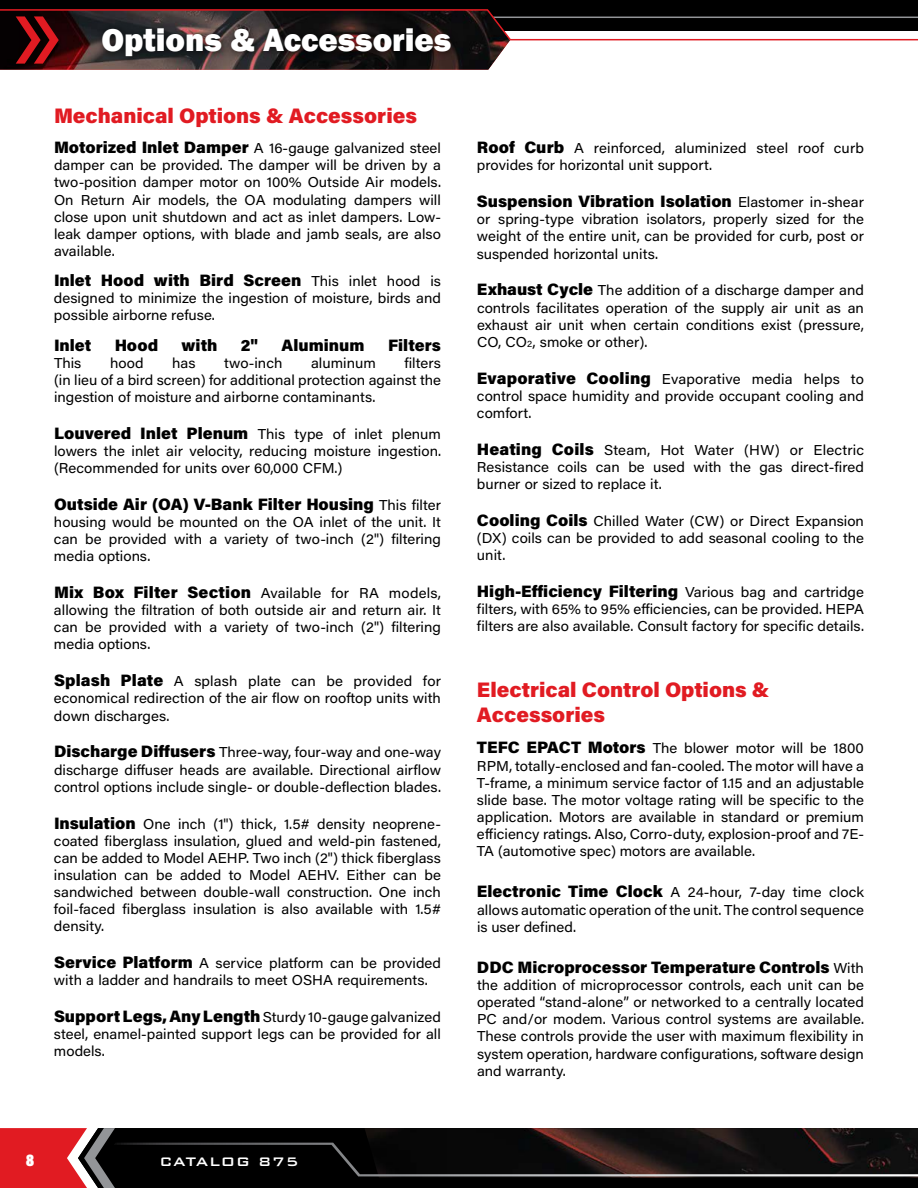
<style>
.page{position:relative;width:918px;height:1188px;background:#fff}
.page>*{position:absolute;margin:0;border:0;box-sizing:border-box;transform-origin:0 0}
.t1{font:800 33px "Franklin Gothic";color:#fff}
.t2{font:21px/25.2px "Acumin Variable Concept";color:#e11b22}
.t3{font:17.25px "Acumin Variable Concept";color:#fff}
.t4{font:16.5px "Acumin Variable Concept";color:#000}
.t5{font:500 16.5px "Bank Gothic BT";letter-spacing:.04em;color:#fff}
.t6{font:14.25px/17.1px "Acumin Variable Concept";color:#000;text-align:justify}
.s1{font-size:16.5px}
.s2{font-size:14.25px}
.s3{font-size:9.3px}
</style>
<div class="page">
<div style="left:0;top:0;width:918px;height:31px;background:#000"></div>
<svg style="left:0;top:9px;width:918px;height:61px"></svg>
<svg style="left:0;top:1128px;width:918px;height:60px"></svg>
<div style="left:96px;top:22px;width:364px;height:44px;background:#000;opacity:.75"></div>
<h1 class="t1" style="left:101px;top:19px;width:352px">Options &amp; Accessories</h1>
<h2 class="t2" style="left:54px;top:103px;width:365px">Mechanical Options &amp; Accessories</h2>
<p class="t6" style="left:54px;top:139px;width:389px"><span class="s1">Motorized Inlet Damper</span> A 16-gauge galvanized steel damper can be provided. The damper will be driven by a two-position damper motor on 100% Outside Air models.<br>On Return Air models, the OA modulating dampers will close upon unit shutdown and act as inlet dampers. Low&shy;leak damper options, with blade and jamb seals, are also available.</p>
<p class="t4" style="left:54px;top:269px;width:389px">Inlet Hood with Bird Screen <span class="s2">This inlet hood is</span></p>
<p class="t6" style="left:54px;top:289px;width:389px">designed to minimize the ingestion of moisture, birds and possible airborne refuse.</p>
<p class="t4" style="left:54px;top:334px;width:39px">Inlet</p>
<p class="t4" style="left:115px;top:334px;width:45px">Hood</p>
<p class="t4" style="left:182px;top:334px;width:37px">with</p>
<p class="t4" style="left:241px;top:334px;width:19px">2"</p>
<p class="t4" style="left:282px;top:334px;width:84px">Aluminum</p>
<p class="t4" style="left:388px;top:334px;width:54px">Filters</p>
<p class="t6" style="left:54px;top:354px;width:29px">This</p>
<p class="t6" style="left:110px;top:354px;width:35px">hood</p>
<p class="t6" style="left:172px;top:354px;width:25px">has</p>
<p class="t6" style="left:224px;top:354px;width:60px">two-inch</p>
<p class="t6" style="left:311px;top:354px;width:66px">aluminum</p>
<p class="t6" style="left:54px;top:354px;width:389px;text-indent:350px">filters (in lieu of a bird screen) for additional protection against the ingestion of moisture and airborne contaminants.</p>
<p class="t6" style="left:54px;top:425px;width:389px"><span class="s1">Louvered Inlet Plenum</span> This type of inlet plenum lowers the inlet air velocity, reducing moisture ingestion. (Recommended for units over 60,000 CFM.)</p>
<p class="t4" style="left:54px;top:493px;width:388px">Outside Air (OA) V-Bank Filter Housing <span class="s2">This filter</span></p>
<p class="t6" style="left:54px;top:513px;width:389px">housing would be mounted on the OA inlet of the unit. It can be provided with a variety of two-inch (2") filtering media options.</p>
<p class="t6" style="left:54px;top:584px;width:389px"><span class="s1">Mix Box Filter Section</span> Available for RA models, allowing the filtration of both outside air and return air. It can be provided with a variety of two-inch (2") filtering media options.</p>
<p class="t6" style="left:54px;top:672px;width:389px"><span class="s1">Splash Plate</span> A splash plate can be provided for economical redirection of the air flow on rooftop units with down discharges.</p>
<p class="t6" style="left:54px;top:743px;width:389px"><span class="s1">Discharge Diffusers</span> Three-way, four-way and one-way discharge diffuser heads are available. Directional airflow control options include single- or double-deflection blades.</p>
<p class="t6" style="left:54px;top:815px;width:389px"><span class="s1">Insulation</span> One inch (1") thick, 1.5# density neoprene&shy;coated fiberglass insulation, glued and weld-pin fastened, can be added to Model AEHP. Two inch (2") thick fiberglass insulation can be added to Model AEHV. Either can be sandwiched between double-wall construction. One inch foil-faced fiberglass insulation is also available with 1.5# density.</p>
<p class="t6" style="left:54px;top:954px;width:389px"><span class="s1">Service Platform</span> A service platform can be provided with a ladder and handrails to meet OSHA requirements.</p>
<p class="t6" style="left:54px;top:1008px;width:389px"><span class="s1">Support Legs, Any Length</span> Sturdy 10-gauge galvanized steel, enamel-painted support legs can be provided for all models.</p>
<p class="t6" style="left:477px;top:139px;width:389px"><span class="s1">Roof Curb</span> A reinforced, aluminized steel roof curb provides for horizontal unit support.</p>
<p class="t4" style="left:477px;top:190px;width:388px">Suspension Vibration Isolation <span class="s2">Elastomer in-shear</span></p>
<p class="t6" style="left:477px;top:210px;width:389px">or spring-type vibration isolators, properly sized for the weight of the entire unit, can be provided for curb, post or suspended horizontal units.</p>
<p class="t6" style="left:477px;top:281px;width:389px"><span class="s1">Exhaust Cycle</span> The addition of a discharge damper and controls facilitates operation of the supply air unit as an exhaust air unit when certain conditions exist (pressure, CO, CO<span class="s3">2</span>, smoke or other).</p>
<p class="t6" style="left:477px;top:370px;width:389px"><span class="s1">Evaporative Cooling</span> Evaporative media helps to control space humidity and provide occupant cooling and comfort.</p>
<p class="t6" style="left:477px;top:441px;width:389px"><span class="s1">Heating Coils</span> Steam, Hot Water (HW) or Electric Resistance coils can be used with the gas direct-fired burner or sized to replace it.</p>
<p class="t6" style="left:477px;top:512px;width:389px"><span class="s1">Cooling Coils</span> Chilled Water (CW) or Direct Expansion (DX) coils can be provided to add seasonal cooling to the unit.</p>
<p class="t4" style="left:477px;top:580px;width:389px">High-Efficiency Filtering <span class="s2">Various bag and cartridge</span></p>
<p class="t6" style="left:477px;top:600px;width:389px">filters, with 65% to 95% efficiencies, can be provided. HEPA filters are also available. Consult factory for specific details.</p>
<h2 class="t2" style="left:477px;top:676px;width:294px">Electrical Control Options &amp;<br>Accessories</h2>
<p class="t6" style="left:477px;top:739px;width:389px"><span class="s1">TEFC EPACT Motors</span> The blower motor will be 1800<br>RPM, totally-enclosed and fan-cooled. The motor will have a T-frame, a minimum service factor of 1.15 and an adjustable slide base. The motor voltage rating will be specific to the application. Motors are available in standard or premium efficiency ratings. Also, Corro-duty, explosion-proof and 7E-TA (automotive spec) motors are available.</p>
<p class="t6" style="left:477px;top:883px;width:389px"><span class="s1">Electronic Time Clock</span> A 24-hour, 7-day time clock allows automatic operation of the unit. The control sequence is user defined.</p>
<p class="t4" style="left:477px;top:956px;width:389px">DDC Microprocessor Temperature Controls <span class="s2">With</span></p>
<p class="t6" style="left:477px;top:976px;width:389px">the addition of microprocessor controls, each unit can be operated “stand-alone” or networked to a centrally located PC and/or modem. Various control systems are available.<br>These controls provide the user with maximum flexibility in system operation, hardware configurations, software design and warranty.</p>
<p class="t3" style="left:26px;top:1148px;width:10px">8</p>
<p class="t5" style="left:159px;top:1152px;width:141px">CATALOG 875</p>
</div>
